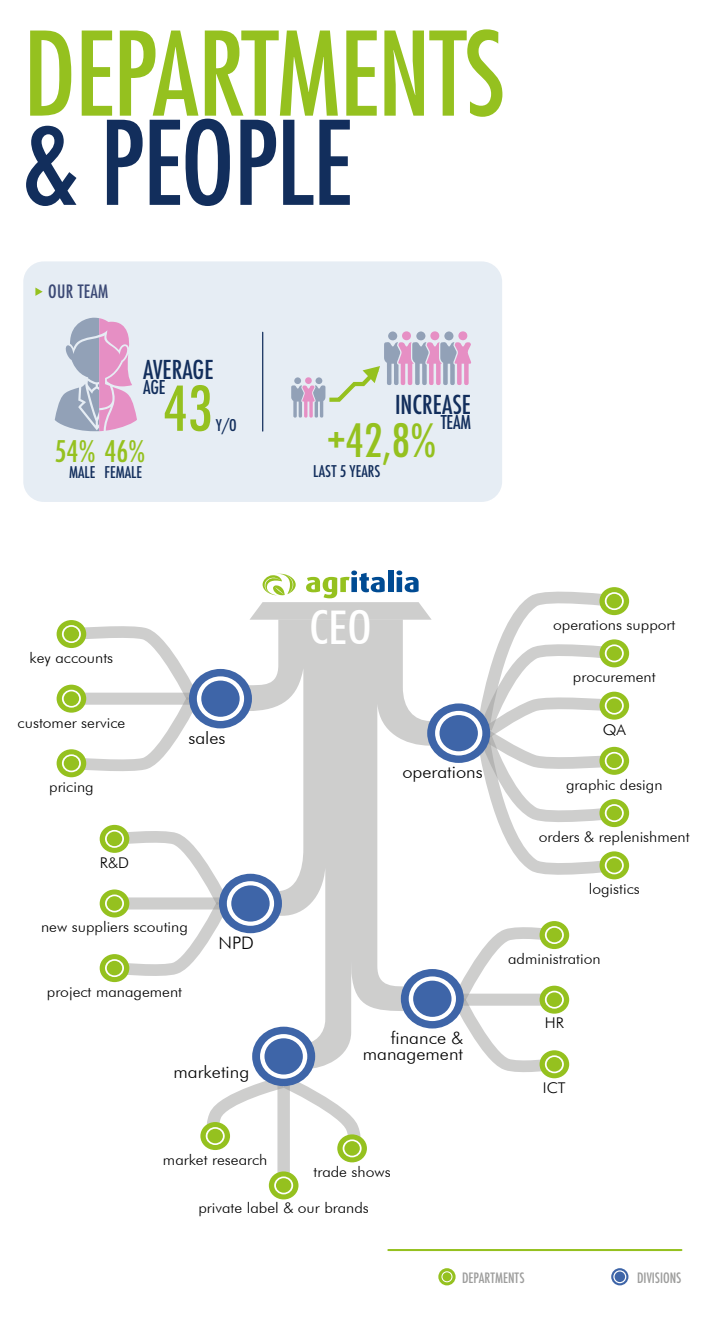
<style>
.page{position:relative;width:704px;height:1344px;background:#fff}
.page>*{position:absolute;margin:0;border:0;box-sizing:border-box;transform-origin:0 0}
.t1{font:condensed 112.88px "Futura Std";letter-spacing:-.01em;color:#95c11f}
.t2{font:condensed 112.88px "Futura Std";letter-spacing:-.01em;color:#122e5c}
.t3{font:500 condensed 60.06px "Futura";color:#95c11f}
.t4{font:500 condensed 46.5px "Futura BT";color:#fff;scale:1.06 1}
.t5{font:500 condensed 44.69px "Futura";color:#95c11f}
.t6{font:500 condensed 29px "Futura";color:#95c11f}
.t7{font:500 condensed 25.38px "Futura";color:#122e5c}
.t8{font:500 condensed 18.56px "Futura";letter-spacing:-.01em;color:#122e5c}
.t9{font:condensed 17.94px "Futura Std";letter-spacing:.02em;color:#3b4975}
.t10{font:300 17.25px/15.8px "Futura BT";color:#000;text-align:right;scale:1.06 1}
.t11{font:500 condensed 15.75px "Futura";color:#122e5c}
.t12{font:300 14.81px "Futura BT";color:#000;scale:1.06 1}
.t13{font:500 condensed 13.94px "Futura";color:#9d9d9c}
</style>
<div class="page">
<div style="left:23px;top:261px;width:479px;height:241px;background:#e6edf4;border-radius:20px"></div>
<div style="left:599px;top:639px;width:29px;height:28px;background:#95c11f;border-radius:50%"></div>
<div style="left:599px;top:692px;width:29px;height:28px;background:#95c11f;border-radius:50%"></div>
<div style="left:599px;top:747px;width:29px;height:28px;background:#95c11f;border-radius:50%"></div>
<div style="left:599px;top:799px;width:29px;height:28px;background:#95c11f;border-radius:50%"></div>
<div style="left:599px;top:851px;width:29px;height:28px;background:#95c11f;border-radius:50%"></div>
<div style="left:599px;top:587px;width:29px;height:28px;background:#95c11f;border-radius:50%"></div>
<div style="left:277px;top:1083px;width:12px;height:102px;background:#cececd"></div>
<div style="left:269px;top:1171px;width:29px;height:28px;background:#95c11f;border-radius:50%"></div>
<div style="left:337px;top:1134px;width:30px;height:28px;background:#95c11f;border-radius:50%"></div>
<svg style="left:274px;top:1176px;width:19px;height:18px"></svg>
<div style="left:57px;top:749px;width:29px;height:28px;background:#95c11f;border-radius:50%"></div>
<div style="left:57px;top:685px;width:29px;height:28px;background:#95c11f;border-radius:50%"></div>
<div style="left:57px;top:620px;width:29px;height:28px;background:#95c11f;border-radius:50%"></div>
<svg style="left:62px;top:570px;width:561px;height:587px"></svg>
<svg style="left:291px;top:331px;width:180px;height:87px"></svg>
<svg style="left:35px;top:287px;width:8px;height:9px"></svg>
<hr style="left:262px;top:332px;width:1px;height:99px;background:#122e5c">
<svg style="left:611px;top:1268px;width:17px;height:17px"></svg>
<svg style="left:438px;top:1268px;width:17px;height:17px"></svg>
<hr style="left:388px;top:1249px;width:293px;height:2px;background:#95c11f">
<svg style="left:55px;top:318px;width:82px;height:113px"></svg>
<h1 class="t1" style="left:23px;top:6px;width:483px">DEPARTMENTS</h1>
<h1 class="t2" style="left:23px;top:95px;width:330px">&amp; PEOPLE</h1>
<p class="t9" style="left:48px;top:281px;width:62px">OUR TEAM</p>
<h3 class="t7" style="left:143px;top:353px;width:72px">AVERAGE</h3>
<p class="t8" style="left:143px;top:375px;width:24px">AGE</p>
<h2 class="t3" style="left:163px;top:370px;width:51px">43</h2>
<p class="t11" style="left:216px;top:415px;width:22px">Y/O</p>
<h3 class="t6" style="left:55px;top:432px;width:92px">54% 46%</h3>
<p class="t11" style="left:69px;top:462px;width:74px">MALE FEMALE</p>
<h3 class="t7" style="left:395px;top:389px;width:77px">INCREASE</h3>
<p class="t8" style="left:440px;top:410px;width:32px">TEAM</p>
<h3 class="t5" style="left:327px;top:412px;width:111px">+42,8%</h3>
<p class="t11" style="left:313px;top:461px;width:69px">LAST 5 YEARS</p>
<p class="t12" style="left:30px;top:649px;width:80px">key accounts</p>
<p class="t12" style="left:18px;top:713px;width:103px">customer service</p>
<p class="t12" style="left:49px;top:778px;width:43px">pricing</p>
<p class="t12" style="left:100px;top:853px;width:29px">R&amp;D</p>
<p class="t10" style="left:188px;top:729px;width:37px">sales</p>
<p class="t12" style="left:41px;top:918px;width:140px">new suppliers scouting</p>
<p class="t12" style="left:47px;top:983px;width:129px">project management</p>
<p class="t10" style="left:218px;top:934px;width:35px">NPD</p>
<p class="t10" style="left:173px;top:1063px;width:73px">marketing</p>
<p class="t12" style="left:163px;top:1151px;width:100px">market research</p>
<h3 class="t4" style="left:309px;top:600px;width:60px">CEO</h3>
<p class="t10" style="left:402px;top:764px;width:77px">operations</p>
<p class="t10" style="left:362px;top:1030px;width:96px">finance &amp; management</p>
<p class="t12" style="left:313px;top:1163px;width:74px">trade shows</p>
<p class="t12" style="left:198px;top:1198px;width:162px">private label &amp; our brands</p>
<p class="t12" style="left:552px;top:616px;width:117px">operations support</p>
<p class="t12" style="left:572px;top:668px;width:79px">procurement</p>
<p class="t12" style="left:602px;top:720px;width:23px">QA</p>
<p class="t12" style="left:565px;top:775px;width:92px">graphic design</p>
<p class="t12" style="left:538px;top:828px;width:144px">orders &amp; replenishment</p>
<p class="t12" style="left:588px;top:880px;width:50px">logistics</p>
<p class="t12" style="left:507px;top:949px;width:89px">administration</p>
<p class="t12" style="left:544px;top:1014px;width:20px">HR</p>
<p class="t12" style="left:542px;top:1078px;width:23px">ICT</p>
<p class="t13" style="left:462px;top:1268px;width:64px">DEPARTMENTS</p>
<p class="t13" style="left:636px;top:1268px;width:46px">DIVISIONS</p>
</div>
